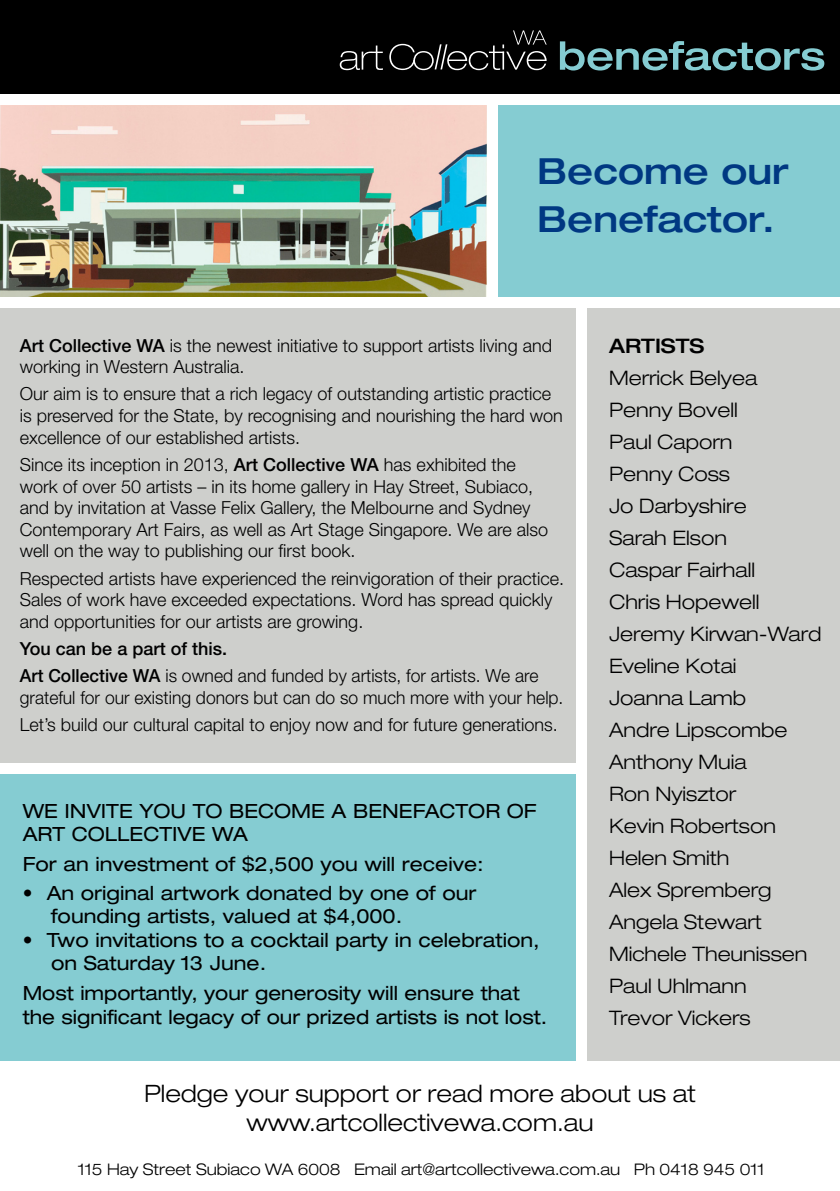
<style>
.page{position:relative;width:840px;height:1191px;background:#fff}
.page>*{position:absolute;margin:0;border:0;box-sizing:border-box;transform-origin:0 0}
.t1{font:500 expanded 36px/48px "Helvetica Neue";color:#003882}
.t2{font:300 expanded 24px/28.8px "Helvetica Neue";color:#000;text-align:center}
.t3{font:300 expanded 20px/32px "Helvetica Neue";color:#000}
.t4{font:500 expanded 20px "Helvetica Neue";color:#000}
.t5{font:expanded 19.6px/23.6px "Helvetica Neue";color:#000}
.t6{font:300 18px/21.6px "Helvetica Neue";color:#000}
.t7{font:300 expanded 16px "Helvetica Neue";color:#000}
.s1{font-weight:500}
</style>
<div class="page">
<div style="left:0;top:297px;width:839px;height:763px;background:#cecfcc"></div>
<div style="left:0;top:769px;width:575px;height:291px;background:#85ccd2"></div>
<div style="left:492px;top:81px;width:347px;height:219px;background:#85ccd2"></div>
<div style="left:0;top:0;width:839px;height:95px;background:#000"></div>
<svg style="left:339px;top:46px;width:44px;height:24px"></svg>
<svg style="left:389px;top:30px;width:157px;height:40px"></svg>
<svg style="left:559px;top:41px;width:264px;height:29px"></svg>
<img style="left:0;top:105px;width:487px;height:192px">
<div style="left:487px;top:105px;width:10px;height:195px;background:#fff"></div>
<div style="left:0;top:95px;width:839px;height:10px;background:#fff"></div>
<div style="left:0;top:297px;width:839px;height:11px;background:#fff"></div>
<div style="left:575px;top:308px;width:11px;height:752px;background:#fff"></div>
<div style="left:0;top:763px;width:575px;height:10px;background:#fff"></div>
<h1 class="t1" style="left:537px;top:146px;width:253px">Become our<br>Benefactor.</h1>
<p class="t6" style="left:20px;top:334px;width:533px"><span class="s1">Art Collective WA</span> is the newest initiative to support artists living and working in Western Australia.</p>
<p class="t6" style="left:20px;top:383px;width:544px">Our aim is to ensure that a rich legacy of outstanding artistic practice is preserved for the State, by recognising and nourishing the hard won excellence of our established artists.</p>
<p class="t6" style="left:20px;top:453px;width:529px">Since its inception in 2013, <span class="s1">Art Collective WA</span> has exhibited the work of over 50 artists – in its home gallery in Hay Street, Subiaco, and by invitation at Vasse Felix Gallery, the Melbourne and Sydney Contemporary Art Fairs, as well as Art Stage Singapore. We are also well on the way to publishing our first book.</p>
<p class="t6" style="left:20px;top:567px;width:545px">Respected artists have experienced the reinvigoration of their practice.<br>Sales of work have exceeded expectations. Word has spread quickly and opportunities for our artists are growing.</p>
<p class="t6" style="left:20px;top:635px;width:519px;line-height:27.2px"><span class="s1">You can be a part of this.<br>Art Collective WA</span> is owned and funded by artists, for artists. We are</p>
<p class="t6" style="left:20px;top:683px;width:545px;line-height:27.2px">grateful for our existing donors but can do so much more with your help.<br>Let’s build our cultural capital to enjoy now and for future generations.</p>
<p class="t5" style="left:23px;top:798px;width:515px">WE INVITE YOU TO BECOME A BENEFACTOR OF<br>ART COLLECTIVE WA</p>
<p class="t5" style="left:23px;top:851px;width:462px">For an investment of $2,500 you will receive:</p>
<p class="t5" style="left:51px;top:880px;width:426px;text-indent:-28px">• An original artwork donated by one of our founding artists, valued at $4,000.</p>
<p class="t5" style="left:51px;top:927px;width:490px;text-indent:-28px">• Two invitations to a cocktail party in celebration, on Saturday 13 June.</p>
<p class="t5" style="left:23px;top:980px;width:526px">Most importantly, your generosity will ensure that the significant legacy of our prized artists is not lost.</p>
<p class="t4" style="left:608px;top:333px;width:97px">ARTISTS</p>
<p class="t3" style="left:608px;top:362px;width:214px">Merrick Belyea<br>Penny Bovell<br>Paul Caporn<br>Penny Coss<br>Jo Darbyshire<br>Sarah Elson<br>Caspar Fairhall<br>Chris Hopewell<br>Jeremy Kirwan-Ward<br>Eveline Kotai<br>Joanna Lamb<br>Andre Lipscombe<br>Anthony Muia<br>Ron Nyisztor<br>Kevin Robertson<br>Helen Smith<br>Alex Spremberg<br>Angela Stewart<br>Michele Theunissen<br>Paul Uhlmann<br>Trevor Vickers</p>
<h2 class="t2" style="left:144px;top:1079px;width:553px">Pledge your support or read more about us at www.artcollectivewa.com.au</h2>
<p class="t7" style="left:78px;top:1159px;width:688px">115 Hay Street Subiaco WA 6008 Email art@artcollectivewa.com.au Ph 0418 945 011</p>
</div>
